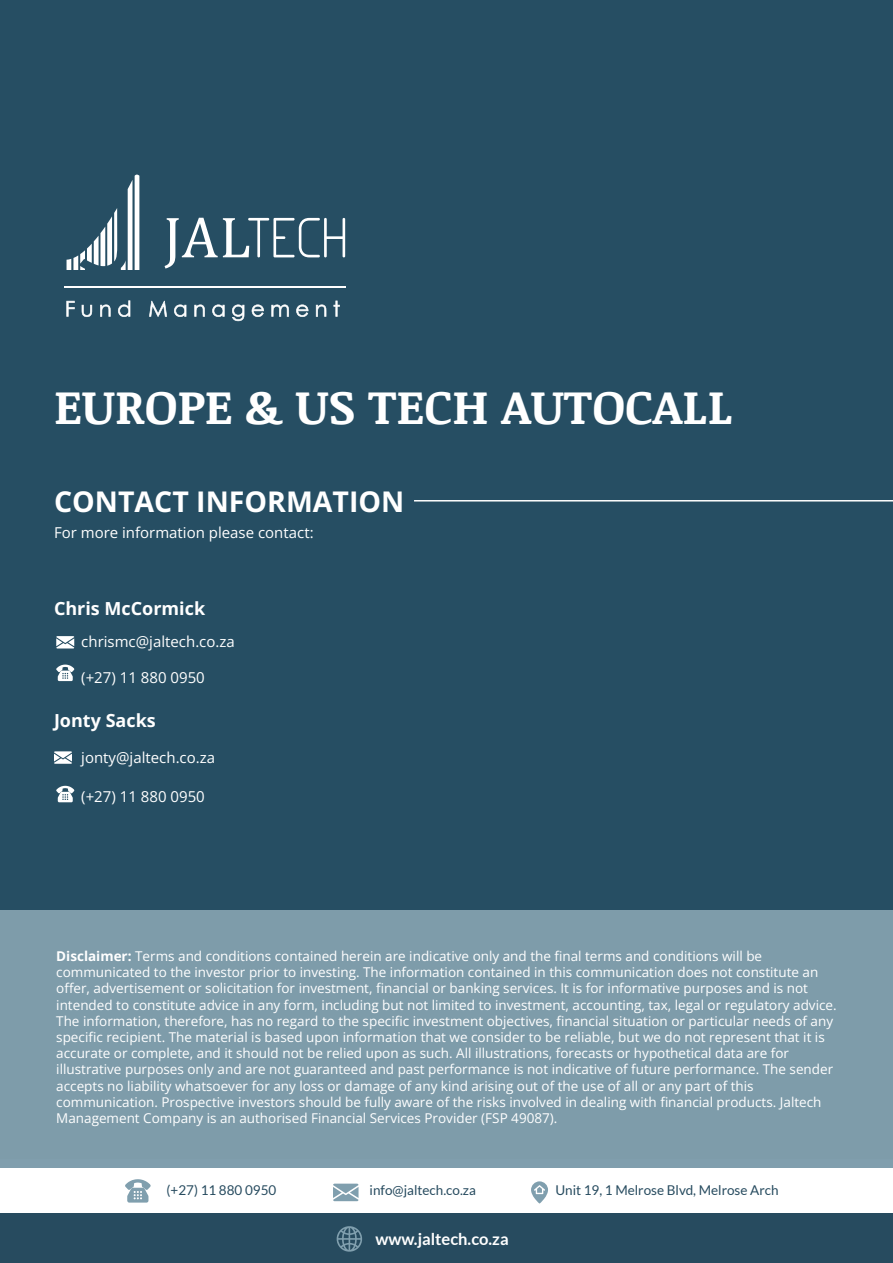
<style>
.page{position:relative;width:893px;height:1263px;background:#fff}
.page>*{position:absolute;margin:0;border:0;box-sizing:border-box;transform-origin:0 0}
.t1{font:700 48px "Noticia Text";color:#fff}
.t2{font:700 28.5px "Open Sans";color:#fff}
.t3{font:700 18px "Open Sans";color:#fff}
.t4{font:700 16.5px "Lato";color:#fff}
.t5{font:15px "Open Sans";color:#fff}
.t6{font:13.5px/16.2px "Open Sans";color:#fff}
.t7{font:13.5px "Lato";color:#274b5f}
.s1{font-weight:700}
</style>
<div class="page">
<div style="left:0;top:0;width:893px;height:1068px;background:#264e63"></div>
<svg style="left:56px;top:636px;width:18px;height:12px"></svg>
<svg style="left:56px;top:786px;width:18px;height:16px"></svg>
<svg style="left:56px;top:665px;width:18px;height:16px"></svg>
<svg style="left:54px;top:751px;width:18px;height:13px"></svg>
<hr style="left:414px;top:500px;width:479px;height:1px;background:#fff">
<div style="left:0;top:910px;width:893px;height:290px;background:#7e9caa"></div>
<div style="left:0;top:1175px;width:893px;height:88px;background:#274b5f"></div>
<div style="left:0;top:1169px;width:893px;height:44px;background:#fff"></div>
<svg style="left:125px;top:1179px;width:26px;height:23px"></svg>
<svg style="left:333px;top:1183px;width:26px;height:18px"></svg>
<svg style="left:531px;top:1181px;width:17px;height:22px"></svg>
<svg style="left:165px;top:218px;width:180px;height:51px"></svg>
<svg style="left:67px;top:174px;width:72px;height:96px"></svg>
<hr style="left:65px;top:286px;width:281px;height:1px;background:#fff">
<svg style="left:66px;top:301px;width:9px;height:16px"></svg>
<svg style="left:82px;top:305px;width:10px;height:12px"></svg>
<svg style="left:100px;top:304px;width:11px;height:13px"></svg>
<svg style="left:118px;top:300px;width:12px;height:17px"></svg>
<svg style="left:149px;top:301px;width:18px;height:16px"></svg>
<svg style="left:174px;top:304px;width:12px;height:13px"></svg>
<svg style="left:194px;top:304px;width:11px;height:13px"></svg>
<svg style="left:212px;top:304px;width:13px;height:13px"></svg>
<svg style="left:232px;top:304px;width:12px;height:17px"></svg>
<svg style="left:252px;top:304px;width:12px;height:13px"></svg>
<svg style="left:271px;top:304px;width:18px;height:13px"></svg>
<svg style="left:296px;top:304px;width:12px;height:13px"></svg>
<svg style="left:316px;top:304px;width:10px;height:13px"></svg>
<svg style="left:333px;top:301px;width:7px;height:16px"></svg>
<svg style="left:336px;top:1226px;width:26px;height:26px"></svg>
<h1 class="t1" style="left:54px;top:373px;width:680px">EUROPE &amp; US TECH AUTOCALL</h1>
<h2 class="t2" style="left:54px;top:482px;width:352px">CONTACT INFORMATION</h2>
<p class="t5" style="left:54px;top:522px;width:261px">For more information please contact:</p>
<h3 class="t3" style="left:54px;top:596px;width:153px">Chris McCormick</h3>
<p class="t5" style="left:81px;top:632px;width:155px">chrismc@jaltech.co.za</p>
<p class="t5" style="left:81px;top:668px;width:125px">(+27) 11 880 0950</p>
<h3 class="t3" style="left:54px;top:708px;width:103px">Jonty Sacks</h3>
<p class="t5" style="left:81px;top:747px;width:135px">jonty@jaltech.co.za</p>
<p class="t5" style="left:81px;top:786px;width:125px">(+27) 11 880 0950</p>
<p class="t6" style="left:56px;top:947px;width:782px"><span class="s1">Disclaimer:</span> Terms and conditions contained herein are indicative only and the final terms and conditions will be communicated to the investor prior to investing. The information contained in this communication does not constitute an offer, advertisement or solicitation for investment, financial or banking services. It is for informative purposes and is not intended to constitute advice in any form, including but not limited to investment, accounting, tax, legal or regulatory advice.<br>The information, therefore, has no regard to the specific investment objectives, financial situation or particular needs of any specific recipient. The material is based upon information that we consider to be reliable, but we do not represent that it is accurate or complete, and it should not be relied upon as such. All illustrations, forecasts or hypothetical data are for illustrative purposes only and are not guaranteed and past performance is not indicative of future performance. The sender accepts no liability whatsoever for any loss or damage of any kind arising out of the use of all or any part of this communication. Prospective investors should be fully aware of the risks involved in dealing with financial products. Jaltech Management Company is an authorised Financial Services Provider (FSP 49087).</p>
<p class="t7" style="left:166px;top:1183px;width:111px">(+27) 11 880 0950</p>
<p class="t7" style="left:370px;top:1183px;width:108px">info@jaltech.co.za</p>
<p class="t7" style="left:555px;top:1183px;width:225px">Unit 19, 1 Melrose Blvd, Melrose Arch</p>
<p class="t4" style="left:375px;top:1230px;width:135px">www.jaltech.co.za</p>
</div>
